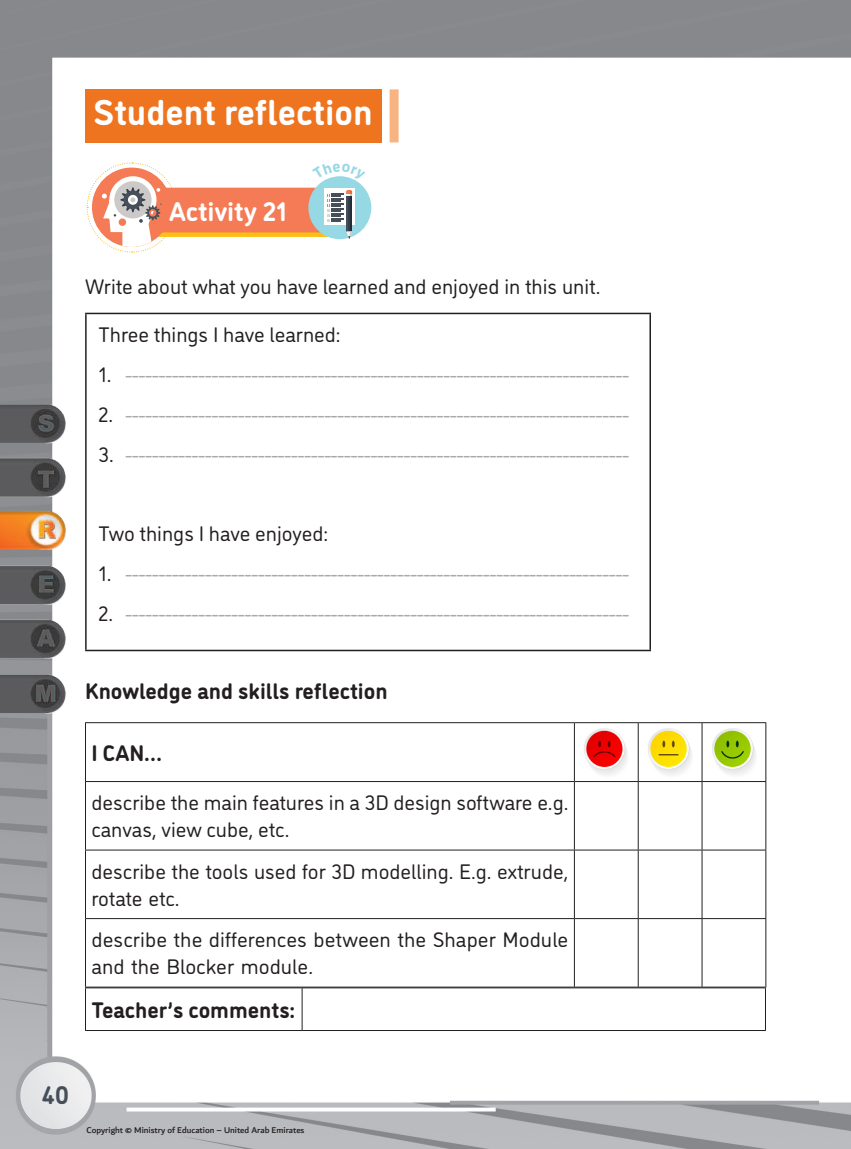
<style>
.page{position:relative;width:851px;height:1149px;background:#fff}
.page>*{position:absolute;margin:0;border:0;box-sizing:border-box;transform-origin:0 0}
.t1{font:700 36px "DI Nosaur";color:#fff}
.t2{font:700 27px "DI Nosaur";color:#fff}
.t3{font:700 25.5px "DI Nosaur";color:#464f59}
.t4{font:700 22.5px "DI Nosaur";color:#231f20}
.t5{font:21px "DI Nosaur";color:#a8a9ad}
.t6{font:21px/27px "DI Nosaur";color:#231f20}
.t7{font:500 9px "Dubai";color:#231f20}
.s1{color:#231f20}
.s2{font-size:7.65px;color:#000}
</style>
<div class="page">
<img style="left:0;top:0;width:851px;height:1148px">
<div style="left:85px;top:89px;width:296px;height:53px;background:#ef7420"></div>
<div style="left:389px;top:89px;width:9px;height:53px;background:#f7b482"></div>
<div style="left:308px;top:176px;width:63px;height:63px;background:#97d8e5;border-radius:50%"></div>
<hr style="left:85px;top:312px;width:566px;height:2px;background:#231f20">
<hr style="left:85px;top:314px;width:2px;height:335px;background:#231f20">
<hr style="left:649px;top:314px;width:2px;height:335px;background:#231f20">
<hr style="left:85px;top:649px;width:566px;height:2px;background:#231f20">
<hr style="left:85px;top:722px;width:489px;height:1px;background:#231f20">
<hr style="left:85px;top:723px;width:1px;height:58px;background:#231f20">
<hr style="left:574px;top:722px;width:64px;height:1px;background:#231f20">
<hr style="left:574px;top:723px;width:1px;height:58px;background:#231f20">
<hr style="left:638px;top:722px;width:64px;height:1px;background:#231f20">
<hr style="left:637px;top:723px;width:1px;height:58px;background:#231f20">
<hr style="left:702px;top:722px;width:64px;height:1px;background:#231f20">
<hr style="left:701px;top:723px;width:1px;height:58px;background:#231f20">
<hr style="left:765px;top:723px;width:1px;height:58px;background:#231f20">
<hr style="left:85px;top:781px;width:489px;height:1px;background:#231f20">
<hr style="left:85px;top:781px;width:1px;height:68px;background:#231f20">
<hr style="left:574px;top:781px;width:64px;height:1px;background:#231f20">
<hr style="left:574px;top:781px;width:1px;height:68px;background:#231f20">
<hr style="left:638px;top:781px;width:64px;height:1px;background:#231f20">
<hr style="left:637px;top:781px;width:1px;height:68px;background:#231f20">
<hr style="left:702px;top:781px;width:64px;height:1px;background:#231f20">
<hr style="left:701px;top:781px;width:1px;height:68px;background:#231f20">
<hr style="left:765px;top:781px;width:1px;height:68px;background:#231f20">
<hr style="left:85px;top:849px;width:489px;height:1px;background:#231f20">
<hr style="left:85px;top:850px;width:1px;height:68px;background:#231f20">
<hr style="left:574px;top:849px;width:64px;height:1px;background:#231f20">
<hr style="left:574px;top:850px;width:1px;height:68px;background:#231f20">
<hr style="left:638px;top:849px;width:64px;height:1px;background:#231f20">
<hr style="left:637px;top:850px;width:1px;height:68px;background:#231f20">
<hr style="left:702px;top:849px;width:64px;height:1px;background:#231f20">
<hr style="left:701px;top:850px;width:1px;height:68px;background:#231f20">
<hr style="left:765px;top:850px;width:1px;height:68px;background:#231f20">
<hr style="left:85px;top:918px;width:489px;height:1px;background:#231f20">
<hr style="left:85px;top:918px;width:1px;height:68px;background:#231f20">
<hr style="left:574px;top:918px;width:64px;height:1px;background:#231f20">
<hr style="left:574px;top:918px;width:1px;height:68px;background:#231f20">
<hr style="left:638px;top:918px;width:64px;height:1px;background:#231f20">
<hr style="left:637px;top:918px;width:1px;height:68px;background:#231f20">
<hr style="left:702px;top:918px;width:64px;height:1px;background:#231f20">
<hr style="left:701px;top:918px;width:1px;height:68px;background:#231f20">
<hr style="left:765px;top:918px;width:1px;height:68px;background:#231f20">
<hr style="left:85px;top:986px;width:489px;height:1px;background:#231f20">
<hr style="left:574px;top:986px;width:64px;height:1px;background:#231f20">
<hr style="left:638px;top:986px;width:64px;height:1px;background:#231f20">
<hr style="left:702px;top:986px;width:64px;height:1px;background:#231f20">
<img style="left:582px;top:726px;width:48px;height:51px">
<img style="left:646px;top:726px;width:48px;height:51px">
<img style="left:710px;top:726px;width:47px;height:51px">
<hr style="left:85px;top:987px;width:217px;height:1px;background:#231f20">
<hr style="left:85px;top:987px;width:1px;height:42px;background:#231f20">
<hr style="left:302px;top:987px;width:463px;height:1px;background:#231f20">
<hr style="left:302px;top:987px;width:1px;height:42px;background:#231f20">
<hr style="left:765px;top:987px;width:1px;height:42px;background:#231f20">
<hr style="left:85px;top:1029px;width:217px;height:1px;background:#231f20">
<hr style="left:302px;top:1029px;width:463px;height:1px;background:#231f20">
<img style="left:0;top:404px;width:87px;height:313px">
<svg style="left:86px;top:162px;width:280px;height:91px"></svg>
<h1 class="t1" style="left:94px;top:100px;width:281px">Student reflection</h1>
<p class="t2" style="left:169px;top:202px;width:119px">Activity 21</p>
<p class="t6" style="left:85px;top:275px;width:517px">Write about what you have learned and enjoyed in this unit.</p>
<p class="t6" style="left:99px;top:323px;width:243px">Three things I have learned:</p>
<p class="t5" style="left:99px;top:367px;width:532px"><span class="s1">1.</span> ----------------------------------------------------------------------------</p>
<p class="t5" style="left:99px;top:406px;width:532px"><span class="s1">2.</span> ----------------------------------------------------------------------------</p>
<p class="t5" style="left:99px;top:446px;width:532px"><span class="s1">3.</span> ----------------------------------------------------------------------------</p>
<p class="t6" style="left:99px;top:522px;width:231px">Two things I have enjoyed:</p>
<p class="t5" style="left:99px;top:565px;width:532px"><span class="s1">1.</span> ----------------------------------------------------------------------------</p>
<p class="t5" style="left:99px;top:605px;width:532px"><span class="s1">2.</span> ----------------------------------------------------------------------------</p>
<p class="t4" style="left:85px;top:683px;width:304px">Knowledge and skills reflection</p>
<p class="t4" style="left:91px;top:744px;width:72px">I CAN…</p>
<p class="t6" style="left:91px;top:791px;width:478px">describe the main features in a 3D design software e.g. canvas, view cube, etc.</p>
<p class="t6" style="left:91px;top:859px;width:478px">describe the tools used for 3D modelling. E.g. extrude, rotate etc.</p>
<p class="t6" style="left:91px;top:928px;width:478px">describe the differences between the Shaper Module and the Blocker module.</p>
<p class="t4" style="left:91px;top:1001px;width:205px">Teacher’s comments:</p>
<p class="t3" style="left:41px;top:1085px;width:29px">40</p>
<p class="t7" style="left:86px;top:1126px;width:219px">Copyright <span class="s2">©</span> Ministry of Education – United Arab Emirates</p>
</div>
